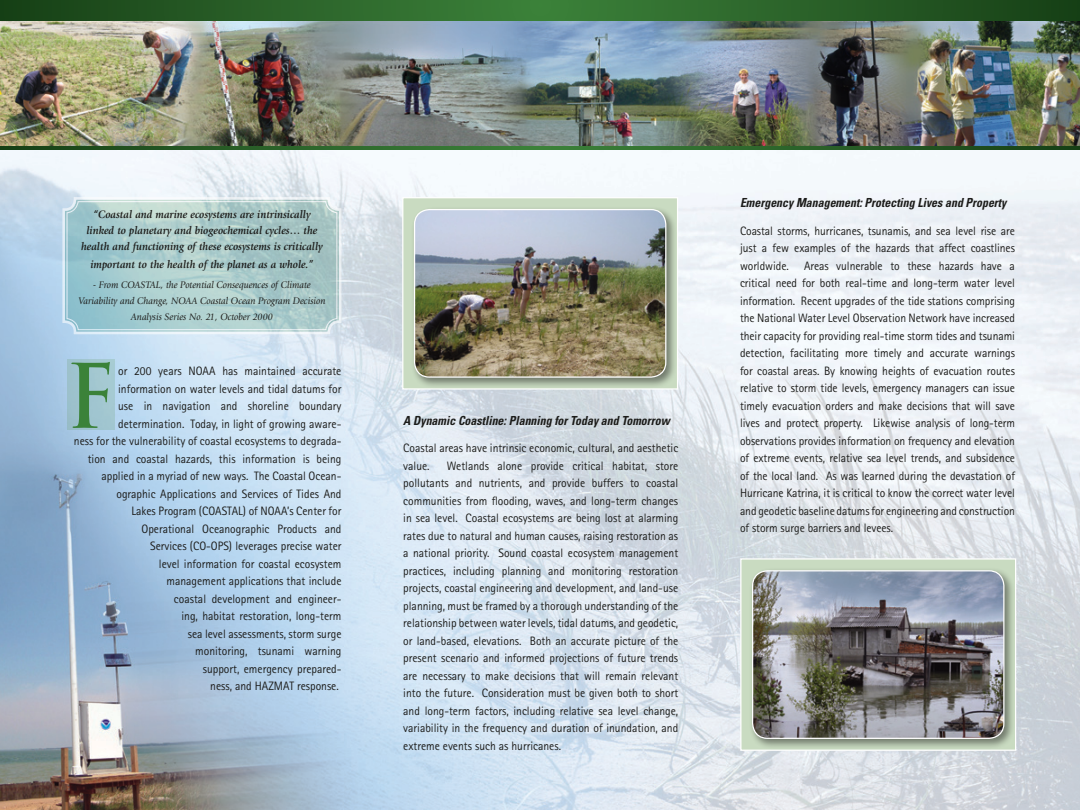
<style>
.page{position:relative;width:1080px;height:810px;background:#fff}
.page>*{position:absolute;margin:0;border:0;box-sizing:border-box;transform-origin:0 0}
.t1{font:700 86.5px "Trajan";color:#3b8239;scale:.9 1}
.t2{font:italic 700 condensed 12.5px "Univers";color:#1c1c1a;scale:.95 1}
.t3{font:12.25px/17.5px "Rotis Sans Serif";color:#1c1c1a;text-align:justify;scale:.95 1}
.t4{font:italic 700 11.25px/16.2px "Giovanni Std";color:#1c1c1a;text-align:center;scale:.95 1}
.t5{font:italic 10px/16.2px "Giovanni Std";color:#1c1c1a;text-align:center;scale:.95 1}
</style>
<div class="page">
<img style="left:0;top:150px;width:1080px;height:660px">
<img style="left:0;top:21px;width:1080px;height:126px">
<div style="left:68px;top:360px;width:47px;height:70px;background:#a0c5d0"></div>
<svg style="left:61px;top:196px;width:282px;height:140px;background:#aececf"></svg>
<div style="left:67px;top:201px;width:270px;height:129px;border:1px solid #fff;border-radius:11px"></div>
<div style="left:402px;top:197px;width:276px;height:193px;background:#c9dbc1;border:1px solid #fff"></div>
<div style="left:411px;top:206px;width:272px;height:187px;background:#1c1c1a;opacity:.5"></div>
<img style="left:415px;top:210px;width:251px;height:167px">
<div style="left:414px;top:209px;width:252px;height:169px;border:1px solid #fff;border-radius:15px"></div>
<div style="left:740px;top:558px;width:276px;height:193px;background:#c9dbc1;border:1px solid #fff"></div>
<div style="left:749px;top:567px;width:272px;height:188px;background:#1c1c1a;opacity:.5"></div>
<img style="left:753px;top:571px;width:251px;height:167px">
<div style="left:752px;top:570px;width:252px;height:169px;border:1px solid #fff;border-radius:15px"></div>
<svg style="left:0;top:147px;width:1080px;height:3px;background:#296028"></svg>
<svg style="left:0;top:0;width:1080px;height:21px;background:#296028"></svg>
<p class="t4" style="left:81px;top:206px;width:256px">“Coastal and marine ecosystems are intrinsically linked to planetary and biogeochemical cycles… the health and functioning of these ecosystems is critically</p>
<p class="t4" style="left:90px;top:256px;width:236px">important to the health of the planet as a whole.”</p>
<p class="t5" style="left:78px;top:276px;width:262px">- From COASTAL, the Potential Consequences of Climate<br>Variability and Change, NOAA Coastal Ocean Program Decision<br>Analysis Series No. 21, October 2000</p>
<h1 class="t1" style="left:66px;top:343px;width:55px">F</h1>
<p class="t3" style="left:74px;top:362px;width:283px;text-align:right">or 200 years NOAA has maintained accurate information on water levels and tidal datums for<br>use in navigation and shoreline boundary determination. Today, in light of growing aware-<br>ness for the vulnerability of coastal ecosystems to degrada&shy;tion and coastal hazards, this information is being applied in a myriad of new ways. The Coastal Ocean&shy;ographic Applications and Services of Tides And<br>Lakes Program (COASTAL) of NOAA’s Center for<br>Operational Oceanographic Products and<br>Services (CO-OPS) leverages precise water<br>level information for coastal ecosystem<br>management applications that include<br>coastal development and engineer-<br>ing, habitat restoration, long-term<br>sea level assessments, storm surge<br>monitoring, tsunami warning<br>support, emergency prepared-<br>ness, and HAZMAT response.</p>
<p class="t2" style="left:403px;top:413px;width:282px">A Dynamic Coastline: Planning for Today and Tomorrow</p>
<p class="t3" style="left:403px;top:439px;width:291px">Coastal areas have intrinsic economic, cultural, and aesthetic value.</p>
<p class="t3" style="left:403px;top:457px;width:291px;text-indent:44px">Wetlands alone provide critical habitat, store pollutants and nutrients, and provide buffers to coastal communities from flooding, waves, and long-term changes in sea level. Coastal ecosystems are being lost at alarming rates due to natural and human causes, raising restoration as a national priority. Sound coastal ecosystem management practices, including planning and monitoring restoration projects, coastal engineering and development, and land-use planning, must be framed by a thorough understanding of the relationship between water levels, tidal datums, and geodetic, or land-based, elevations. Both an accurate picture of the present scenario and informed projections of future trends are necessary to make decisions that will remain relevant into the future. Consideration must be given both to short and long-term factors, including relative sea level change, variability in the frequency and duration of inundation, and extreme events such as hurricanes.</p>
<p class="t2" style="left:740px;top:195px;width:282px">Emergency Management: Protecting Lives and Property</p>
<p class="t3" style="left:740px;top:222px;width:291px">Coastal storms, hurricanes, tsunamis, and sea level rise are just a few examples of the hazards that affect coastlines worldwide.</p>
<p class="t3" style="left:740px;top:257px;width:291px;text-indent:64px">Areas vulnerable to these hazards have a critical need for both real-time and long-term water level information. Recent upgrades of the tide stations comprising the National Water Level Observation Network have increased their capacity for providing real-time storm tides and tsunami detection, facilitating more timely and accurate warnings for coastal areas. By knowing heights of evacuation routes relative to storm tide levels, emergency managers can issue timely evacuation orders and make decisions that will save lives and protect property. Likewise analysis of long-term observations provides information on frequency and elevation of extreme events, relative sea level trends, and subsidence of the local land. As was learned during the devastation of Hurricane Katrina, it is critical to know the correct water level and geodetic baseline datums for engineering and construction of storm surge barriers and levees.</p>
</div>
